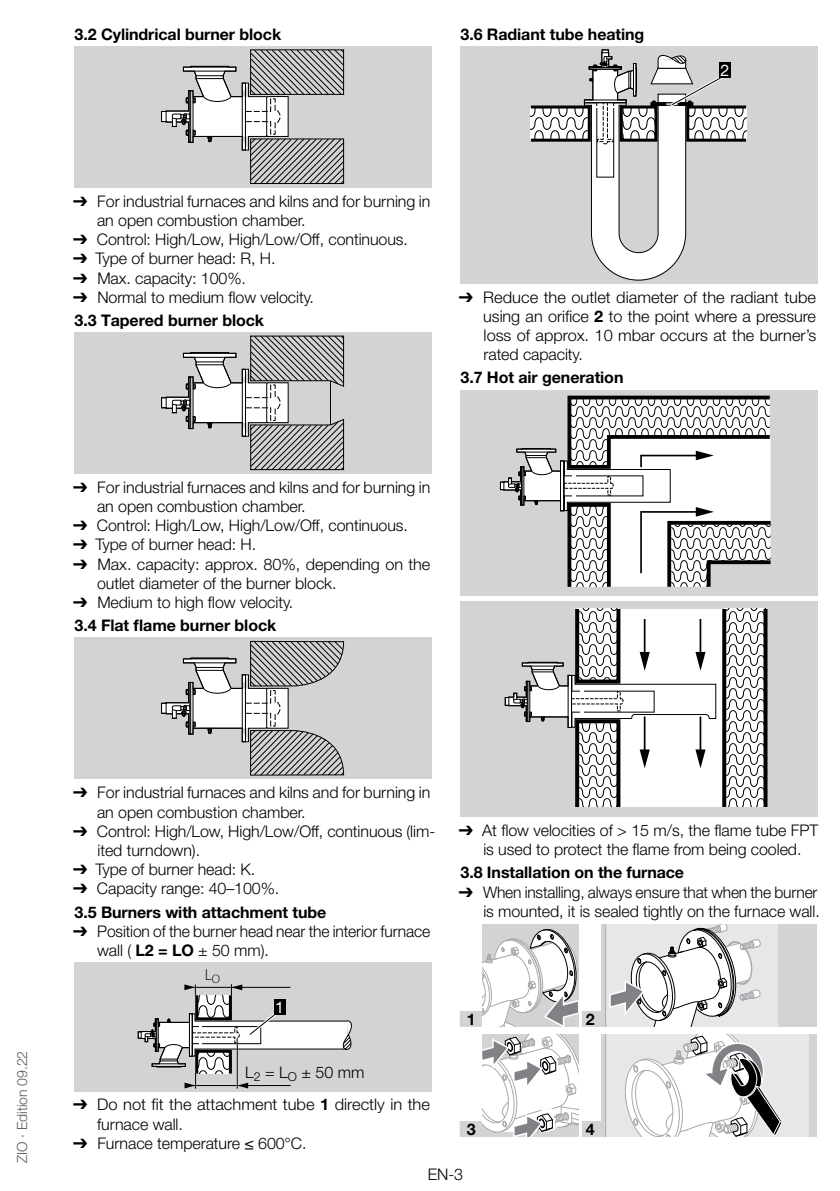
<style>
.page{position:relative;width:840px;height:1191px;background:#fff}
.page>*{position:absolute;margin:0;border:0;box-sizing:border-box;transform-origin:0 0}
.t1{font:300 16px/19.2px "Helvetica Neue LT Pro";letter-spacing:-.005em;color:#000}
.t2{font:700 16px/23.2px "Helvetica Neue LT Pro";letter-spacing:-.005em;color:#000}
.t3{font:300 16px "Myriad Pro";color:#000}
.t4{font:16px "Helvetica Neue LT Pro";color:#fff}
.t5{font:300 14px "Helvetica Neue LT Pro";letter-spacing:-.005em;color:#58595b}
.s1{font-family:"Arial Unicode MS";font-weight:400}
.s2{font-weight:700}
.s3{font-weight:300}
</style>
<div class="page">
<div style="left:74px;top:46px;width:357px;height:141px;background:#d1d3d4"></div>
<svg style="left:161px;top:49px;width:183px;height:135px"></svg>
<div style="left:74px;top:332px;width:357px;height:141px;background:#d1d3d4"></div>
<svg style="left:161px;top:335px;width:183px;height:135px"></svg>
<div style="left:74px;top:637px;width:357px;height:142px;background:#d1d3d4"></div>
<svg style="left:161px;top:640px;width:183px;height:136px"></svg>
<div style="left:74px;top:962px;width:357px;height:129px;background:#d1d3d4"></div>
<svg style="left:195px;top:995px;width:37px;height:11px"></svg>
<hr style="left:186px;top:987px;width:104px;height:1px;background:#000">
<svg style="left:231px;top:984px;width:11px;height:11px"></svg>
<svg style="left:184px;top:984px;width:12px;height:11px"></svg>
<div style="left:274px;top:999px;width:11px;height:16px;background:#000"></div>
<svg style="left:137px;top:1006px;width:215px;height:82px"></svg>
<div style="left:459px;top:1010px;width:23px;height:16px;background:#d1d3d4"></div>
<div style="left:581px;top:1010px;width:20px;height:16px;background:#d1d3d4"></div>
<div style="left:459px;top:1121px;width:23px;height:16px;background:#d1d3d4"></div>
<div style="left:581px;top:1121px;width:20px;height:16px;background:#d1d3d4"></div>
<div style="left:459px;top:46px;width:357px;height:237px;background:#d1d3d4"></div>
<svg style="left:731px;top:105px;width:16px;height:37px"></svg>
<svg style="left:530px;top:105px;width:53px;height:37px;background:#b5b5b5"></svg>
<svg style="left:583px;top:49px;width:148px;height:232px"></svg>
<div style="left:718px;top:62px;width:12px;height:16px;background:#000"></div>
<div style="left:459px;top:389px;width:357px;height:206px;background:#d1d3d4"></div>
<svg style="left:499px;top:395px;width:272px;height:192px"></svg>
<div style="left:459px;top:601px;width:357px;height:215px;background:#d1d3d4"></div>
<div style="left:618px;top:609px;width:105px;height:198px;background:#fff"></div>
<svg style="left:575px;top:608px;width:45px;height:44px;background:#b0b0b0"></svg>
<svg style="left:575px;top:728px;width:45px;height:79px;background:#b0b0b0"></svg>
<svg style="left:725px;top:609px;width:38px;height:198px;background:#ccc"></svg>
<svg style="left:763px;top:609px;width:4px;height:198px"></svg>
<svg style="left:722px;top:609px;width:3px;height:198px"></svg>
<hr style="left:643px;top:619px;width:2px;height:36px;background:#000">
<hr style="left:699px;top:619px;width:2px;height:36px;background:#000">
<hr style="left:643px;top:716px;width:2px;height:37px;background:#000">
<svg style="left:639px;top:749px;width:10px;height:19px"></svg>
<hr style="left:699px;top:716px;width:2px;height:37px;background:#000">
<svg style="left:695px;top:749px;width:10px;height:19px"></svg>
<svg style="left:504px;top:652px;width:212px;height:76px"></svg>
<div style="left:482px;top:924px;width:96px;height:102px;background:#d1d3d4"></div>
<svg style="left:482px;top:929px;width:96px;height:98px"></svg>
<div style="left:601px;top:924px;width:215px;height:102px;background:#d1d3d4"></div>
<div style="left:604px;top:924px;width:173px;height:102px;background:#e6e7e8"></div>
<hr style="left:604px;top:924px;width:1px;height:102px;background:#a7a9ac">
<svg style="left:609px;top:924px;width:152px;height:102px"></svg>
<svg style="left:482px;top:1034px;width:96px;height:103px"></svg>
<div style="left:601px;top:1034px;width:215px;height:103px;background:#d1d3d4"></div>
<div style="left:605px;top:1035px;width:203px;height:102px;background:#e6e7e8"></div>
<hr style="left:604px;top:1034px;width:1px;height:103px;background:#a7a9ac">
<svg style="left:616px;top:1034px;width:167px;height:103px"></svg>
<p class="t2" style="left:75px;top:22px;width:208px">3.2 Cylindrical burner block</p>
<p class="t2" style="left:460px;top:22px;width:185px">3.6 Radiant tube heating</p>
<p class="t4" style="left:720px;top:60px;width:10px">2</p>
<p class="t1" style="left:97px;top:191px;width:334px;text-indent:-24px"><span class="s1">➔</span> For industrial furnaces and kilns and for burning in an open combustion chamber.</p>
<p class="t1" style="left:73px;top:229px;width:336px"><span class="s1">➔</span> Control: High/Low, High/Low/Off, continuous.</p>
<p class="t1" style="left:73px;top:249px;width:204px"><span class="s1">➔</span> Type of burner head: R, H.</p>
<p class="t1" style="left:73px;top:268px;width:174px"><span class="s1">➔</span> Max. capacity: 100%.</p>
<p class="t1" style="left:73px;top:285px;width:242px;line-height:23.2px"><span class="s1">➔</span> Normal to medium flow velocity.<br><span class="s2">3.3 Tapered burner block</span></p>
<p class="t1" style="left:483px;top:287px;width:334px;text-align:justify;text-indent:-24px"><span class="s1">➔</span> Reduce the outlet diameter of the radiant tube using an orifice <span class="s2">2</span> to the point where a pressure loss of approx. 10 mbar occurs at the burner’s rated capacity.</p>
<p class="t2" style="left:460px;top:366px;width:164px">3.7 Hot air generation</p>
<p class="t1" style="left:97px;top:477px;width:334px;text-indent:-24px"><span class="s1">➔</span> For industrial furnaces and kilns and for burning in an open combustion chamber.</p>
<p class="t1" style="left:73px;top:515px;width:336px"><span class="s1">➔</span> Control: High/Low, High/Low/Off, continuous.</p>
<p class="t1" style="left:73px;top:535px;width:184px"><span class="s1">➔</span> Type of burner head: H.</p>
<p class="t1" style="left:97px;top:554px;width:335px;text-indent:-24px"><span class="s1">➔</span> Max. capacity: approx. 80%, depending on the outlet diameter of the burner block.</p>
<p class="t1" style="left:73px;top:590px;width:222px;line-height:23.2px"><span class="s1">➔</span> Medium to high flow velocity.<br><span class="s2">3.4 Flat flame burner block</span></p>
<p class="t5" style="left:13px;top:1162px;width:113px;rotate:-90deg">ZIO · Edition 09.22</p>
<p class="t1" style="left:97px;top:782px;width:334px;text-indent:-24px"><span class="s1">➔</span> For industrial furnaces and kilns and for burning in an open combustion chamber.</p>
<p class="t1" style="left:97px;top:821px;width:339px;text-indent:-24px"><span class="s1">➔</span> Control: High/Low, High/Low/Off, continuous (lim&shy;ited turndown).</p>
<p class="t1" style="left:73px;top:859px;width:184px"><span class="s1">➔</span> Type of burner head: K.</p>
<p class="t2" style="left:73px;top:876px;width:255px"><span class="s1">➔</span> <span class="s3">Capacity range: 40–100%.<br></span>3.5 Burners with attachment tube</p>
<p class="t1" style="left:97px;top:921px;width:334px;text-indent:-24px"><span class="s1">➔</span> Position of the burner head near the interior furnace wall ( <span class="s2">L2 = LO</span> ± 50 mm).</p>
<p class="t3" style="left:205px;top:965px;width:17px">L<sub>O</sub></p>
<p class="t4" style="left:275px;top:997px;width:10px">1</p>
<p class="t1" style="left:245px;top:1062px;width:121px">L<sub>2</sub> = L<sub>O</sub> ± 50 mm</p>
<p class="t1" style="left:97px;top:1094px;width:334px;text-indent:-24px"><span class="s1">➔</span> Do not fit the attachment tube <span class="s2">1</span> directly in the furnace wall.</p>
<p class="t1" style="left:73px;top:1133px;width:235px"><span class="s1">➔</span> Furnace temperature ≤ 600°C.</p>
<p class="t1" style="left:458px;top:820px;width:360px;text-align:center"><span class="s1">➔</span> At flow velocities of &gt; 15 m/s, the flame tube FPT is used to protect the flame from being cooled.</p>
<p class="t2" style="left:460px;top:860px;width:225px">3.8 Installation on the furnace</p>
<p class="t1" style="left:458px;top:882px;width:362px;text-align:right"><span class="s1">➔</span> When installing, always ensure that when the burner is mounted, it is sealed tightly on the furnace wall.</p>
<p class="t2" style="left:466px;top:1007px;width:10px">1</p>
<p class="t2" style="left:585px;top:1007px;width:10px">2</p>
<p class="t2" style="left:466px;top:1117px;width:10px">3</p>
<p class="t2" style="left:585px;top:1117px;width:10px">4</p>
<p class="t1" style="left:427px;top:1164px;width:37px">EN-3</p>
</div>
